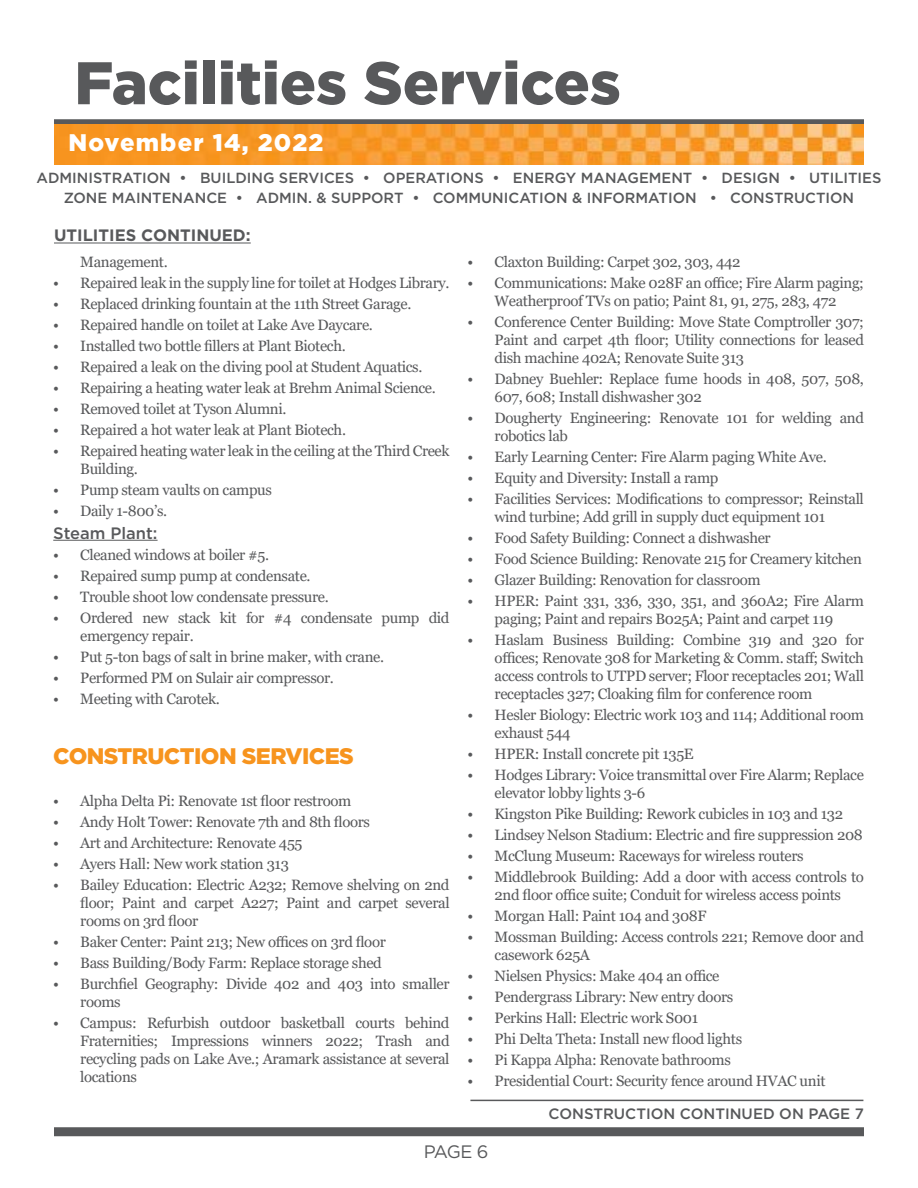
<style>
.page{position:relative;width:918px;height:1188px;background:#fff}
.page>*{position:absolute;margin:0;border:0;box-sizing:border-box;transform-origin:0 0}
.t1{font:900 60px "Gotham";color:#58595b}
.t2{font:900 24px "Gotham";letter-spacing:.05em;color:#fff}
.t3{font:900 22.5px "Gotham";letter-spacing:-.025em;color:#f7941e}
.t4{font:18px "Gotham";color:#58595b}
.t5{font:700 16.5px "Gotham";color:#58595b}
.t6{font:500 16.5px "Gotham";color:#58595b}
.t7{font:15px/18px "Georgia";letter-spacing:-.025em;color:#58595b}
.t8{font:500 15px "Gotham";color:#58595b}
.t9{font:500 14.7px/19.4px "Gotham";color:#58595b;text-align:center}
</style>
<div class="page">
<hr style="left:53px;top:540px;width:105px;height:1px;background:#58595b">
<div style="left:54px;top:1127px;width:810px;height:9px;background:#58595b"></div>
<div style="left:54px;top:119px;width:810px;height:6px;background:#58595b"></div>
<img style="left:54px;top:125px;width:810px;height:39px">
<hr style="left:54px;top:243px;width:197px;height:1px;background:#58595b">
<hr style="left:470px;top:1100px;width:393px;height:1px;background:#58595b">
<h1 class="t1" style="left:74px;top:42px;width:548px">Facilities Services</h1>
<h2 class="t2" style="left:68px;top:126px;width:257px">November 14, 2022</h2>
<p class="t9" style="left:37px;top:168px;width:846px">ADMINISTRATION • BUILDING SERVICES • OPERATIONS • ENERGY MANAGEMENT • DESIGN • UTILITIES<br>ZONE MAINTENANCE • ADMIN. &amp; SUPPORT • COMMUNICATION &amp; INFORMATION • CONSTRUCTION</p>
<p class="t5" style="left:54px;top:225px;width:198px">UTILITIES CONTINUED:</p>
<p class="t7" style="left:80px;top:253px;width:89px">Management.</p>
<p class="t7" style="left:53px;top:274px;width:398px">• Repaired leak in the supply line for toilet at Hodges Library.</p>
<p class="t7" style="left:53px;top:295px;width:360px">• Replaced drinking fountain at the 11th Street Garage.</p>
<p class="t7" style="left:53px;top:316px;width:321px">• Repaired handle on toilet at Lake Ave Daycare.</p>
<p class="t7" style="left:53px;top:337px;width:294px">• Installed two bottle fillers at Plant Biotech.</p>
<p class="t7" style="left:53px;top:358px;width:371px">• Repaired a leak on the diving pool at Student Aquatics.</p>
<p class="t7" style="left:53px;top:379px;width:384px">• Repairing a heating water leak at Brehm Animal Science.</p>
<p class="t7" style="left:53px;top:400px;width:235px">• Removed toilet at Tyson Alumni.</p>
<p class="t7" style="left:53px;top:421px;width:294px">• Repaired a hot water leak at Plant Biotech.</p>
<p class="t7" style="left:80px;top:442px;width:371px;text-indent:-27px">• Repaired heating water leak in the ceiling at the Third Creek<br>Building.</p>
<p class="t7" style="left:53px;top:481px;width:220px">• Pump steam vaults on campus</p>
<p class="t7" style="left:53px;top:502px;width:115px">• Daily 1-800’s.</p>
<p class="t6" style="left:53px;top:522px;width:106px">Steam Plant:</p>
<p class="t7" style="left:53px;top:546px;width:217px">• Cleaned windows at boiler #5.</p>
<p class="t7" style="left:53px;top:567px;width:259px">• Repaired sump pump at condensate.</p>
<p class="t7" style="left:53px;top:588px;width:277px">• Trouble shoot low condensate pressure.</p>
<p class="t7" style="left:80px;top:609px;width:371px;text-indent:-27px">• Ordered new stack kit for #4 condensate pump did emergency repair.</p>
<p class="t7" style="left:53px;top:648px;width:332px">• Put 5-ton bags of salt in brine maker, with crane.</p>
<p class="t7" style="left:53px;top:669px;width:282px">• Performed PM on Sulair air compressor.</p>
<p class="t7" style="left:53px;top:690px;width:168px">• Meeting with Carotek.</p>
<h3 class="t3" style="left:53px;top:740px;width:302px">CONSTRUCTION SERVICES</h3>
<p class="t7" style="left:53px;top:792px;width:300px">• Alpha Delta Pi: Renovate 1st floor restroom</p>
<p class="t7" style="left:53px;top:813px;width:318px">• Andy Holt Tower: Renovate 7th and 8th floors</p>
<p class="t7" style="left:53px;top:834px;width:251px">• Art and Architecture: Renovate 455</p>
<p class="t7" style="left:53px;top:855px;width:237px">• Ayers Hall: New work station 313</p>
<p class="t7" style="left:80px;top:876px;width:371px;text-align:justify;text-indent:-27px">• Bailey Education: Electric A232; Remove shelving on 2nd floor; Paint and carpet A227; Paint and carpet several rooms on 3rd floor</p>
<p class="t7" style="left:53px;top:933px;width:334px">• Baker Center: Paint 213; New offices on 3rd floor</p>
<p class="t7" style="left:53px;top:954px;width:330px">• Bass Building/Body Farm: Replace storage shed</p>
<p class="t7" style="left:80px;top:975px;width:371px;text-indent:-27px">• Burchfiel Geography: Divide 402 and 403 into smaller rooms</p>
<p class="t7" style="left:80px;top:1014px;width:371px;text-align:justify;text-indent:-27px">• Campus: Refurbish outdoor basketball courts behind Fraternities; Impressions winners 2022; Trash and recycling pads on Lake Ave.; Aramark assistance at several locations</p>
<p class="t7" style="left:468px;top:253px;width:275px">• Claxton Building: Carpet 302, 303, 442</p>
<p class="t7" style="left:468px;top:274px;width:398px;text-align:center">• Communications: Make 028F an office; Fire Alarm paging;<br>Weatherproof TVs on patio; Paint 81, 91, 275, 283, 472</p>
<p class="t7" style="left:495px;top:313px;width:371px;text-align:justify;text-indent:-27px">• Conference Center Building: Move State Comptroller 307; Paint and carpet 4th floor; Utility connections for leased dish machine 402A; Renovate Suite 313</p>
<p class="t7" style="left:495px;top:370px;width:371px;text-indent:-27px">• Dabney Buehler: Replace fume hoods in 408, 507, 508,<br>607, 608; Install dishwasher 302</p>
<p class="t7" style="left:495px;top:409px;width:371px;text-indent:-27px">• Dougherty Engineering: Renovate 101 for welding and robotics lab</p>
<p class="t7" style="left:468px;top:448px;width:361px">• Early Learning Center: Fire Alarm paging White Ave.</p>
<p class="t7" style="left:468px;top:469px;width:252px">• Equity and Diversity: Install a ramp</p>
<p class="t7" style="left:495px;top:490px;width:371px;text-indent:-27px">• Facilities Services: Modifications to compressor; Reinstall wind turbine; Add grill in supply duct equipment 101</p>
<p class="t7" style="left:468px;top:529px;width:305px">• Food Safety Building: Connect a dishwasher</p>
<p class="t7" style="left:468px;top:550px;width:396px">• Food Science Building: Renovate 215 for Creamery kitchen</p>
<p class="t7" style="left:468px;top:571px;width:295px">• Glazer Building: Renovation for classroom</p>
<p class="t7" style="left:468px;top:592px;width:398px;text-align:center">• HPER: Paint 331, 336, 330, 351, and 360A2; Fire Alarm paging; Paint and repairs B025A; Paint and carpet 119</p>
<p class="t7" style="left:495px;top:631px;width:371px;text-align:justify;text-indent:-27px">• Haslam Business Building: Combine 319 and 320 for offices; Renovate 308 for Marketing &amp; Comm. staff; Switch access controls to UTPD server; Floor receptacles 201; Wall receptacles 327; Cloaking film for conference room</p>
<p class="t7" style="left:495px;top:706px;width:371px;text-indent:-27px">• Hesler Biology: Electric work 103 and 114; Additional room exhaust 544</p>
<p class="t7" style="left:468px;top:745px;width:228px">• HPER: Install concrete pit 135E</p>
<p class="t7" style="left:495px;top:766px;width:371px;text-indent:-27px">• Hodges Library: Voice transmittal over Fire Alarm; Replace elevator lobby lights 3-6</p>
<p class="t7" style="left:468px;top:805px;width:377px">• Kingston Pike Building: Rework cubicles in 103 and 132</p>
<p class="t7" style="left:468px;top:826px;width:397px">• Lindsey Nelson Stadium: Electric and fire suppression 208</p>
<p class="t7" style="left:468px;top:847px;width:338px">• McClung Museum: Raceways for wireless routers</p>
<p class="t7" style="left:468px;top:868px;width:398px;text-align:center">• Middlebrook Building: Add a door with access controls to<br>2nd floor office suite; Conduit for wireless access points</p>
<p class="t7" style="left:468px;top:907px;width:240px">• Morgan Hall: Paint 104 and 308F</p>
<p class="t7" style="left:495px;top:928px;width:371px;text-indent:-27px">• Mossman Building: Access controls 221; Remove door and casework 625A</p>
<p class="t7" style="left:468px;top:967px;width:253px">• Nielsen Physics: Make 404 an office</p>
<p class="t7" style="left:468px;top:988px;width:267px">• Pendergrass Library: New entry doors</p>
<p class="t7" style="left:468px;top:1009px;width:232px">• Perkins Hall: Electric work S001</p>
<p class="t7" style="left:468px;top:1030px;width:276px">• Phi Delta Theta: Install new flood lights</p>
<p class="t7" style="left:468px;top:1051px;width:265px">• Pi Kappa Alpha: Renovate bathrooms</p>
<p class="t7" style="left:468px;top:1072px;width:359px">• Presidential Court: Security fence around HVAC unit</p>
<p class="t8" style="left:549px;top:1104px;width:317px">CONSTRUCTION CONTINUED ON PAGE 7</p>
<p class="t4" style="left:424px;top:1140px;width:66px">PAGE 6</p>
</div>
